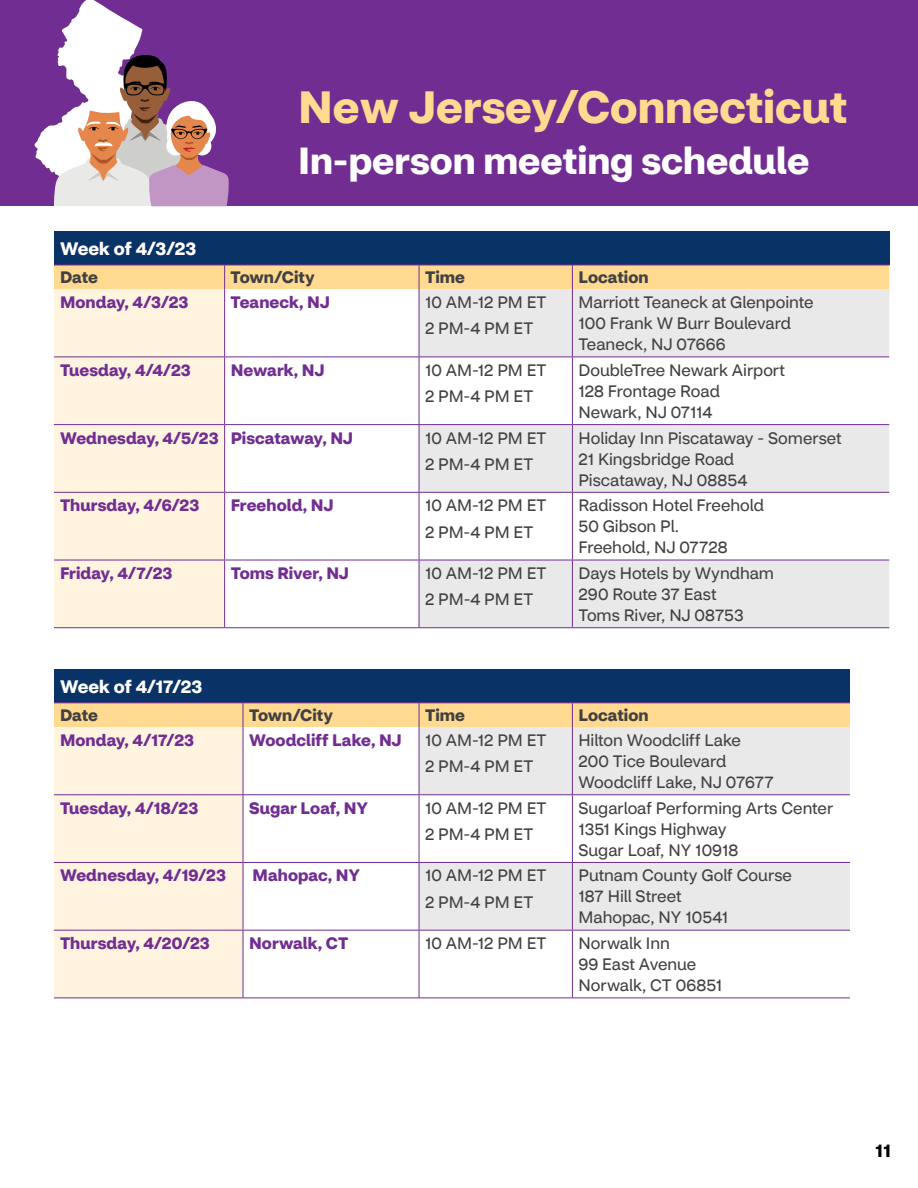
<style>
.page{position:relative;width:918px;height:1188px;background:#fff}
.page>*{position:absolute;margin:0;border:0;box-sizing:border-box;transform-origin:0 0}
.t1{font:700 45px "CVS Health Sans";color:#ffda90}
.t2{font:700 37.5px "CVS Health Sans";color:#fff}
.t3{font:700 18px "CVS Health Sans";color:#fff}
.t4{font:700 18px "CVS Health Sans";color:#000}
.t5{font:16.5px/21px "CVS Health Sans";color:#414042}
.t6{font:700 16.5px "CVS Health Sans";letter-spacing:.005em;color:#712d91}
.t7{font:700 16.5px "CVS Health Sans";color:#414042}
</style>
<div class="page">
<div style="left:0;top:0;width:918px;height:206px;background:#712d91"></div>
<svg style="left:35px;top:0;width:194px;height:206px"></svg>
<div style="left:54px;top:232px;width:835px;height:33px;background:#093266"></div>
<div style="left:54px;top:289px;width:170px;height:338px;background:#fff4e0"></div>
<svg style="left:225px;top:289px;width:194px;height:338px"></svg>
<svg style="left:420px;top:289px;width:469px;height:338px;fill:#e9e9ea"></svg>
<hr style="left:572px;top:289px;width:1px;height:68px;background:#712d91">
<hr style="left:419px;top:357px;width:153px;height:1px;background:#712d91">
<hr style="left:572px;top:357px;width:317px;height:1px;background:#712d91">
<hr style="left:572px;top:357px;width:1px;height:67px;background:#712d91">
<hr style="left:419px;top:424px;width:153px;height:1px;background:#712d91">
<hr style="left:572px;top:424px;width:317px;height:1px;background:#712d91">
<hr style="left:572px;top:425px;width:1px;height:67px;background:#712d91">
<hr style="left:419px;top:492px;width:153px;height:1px;background:#712d91">
<hr style="left:572px;top:492px;width:317px;height:1px;background:#712d91">
<hr style="left:572px;top:493px;width:1px;height:67px;background:#712d91">
<hr style="left:419px;top:560px;width:153px;height:1px;background:#712d91">
<hr style="left:572px;top:560px;width:317px;height:1px;background:#712d91">
<hr style="left:572px;top:560px;width:1px;height:67px;background:#712d91">
<hr style="left:419px;top:627px;width:153px;height:1px;background:#712d91">
<hr style="left:572px;top:627px;width:317px;height:1px;background:#712d91">
<div style="left:54px;top:265px;width:835px;height:24px;background:#ffda90"></div>
<hr style="left:224px;top:289px;width:1px;height:68px;background:#712d91">
<hr style="left:419px;top:289px;width:1px;height:68px;background:#712d91">
<hr style="left:224px;top:357px;width:1px;height:67px;background:#712d91">
<hr style="left:419px;top:357px;width:1px;height:67px;background:#712d91">
<hr style="left:224px;top:425px;width:1px;height:67px;background:#712d91">
<hr style="left:419px;top:425px;width:1px;height:67px;background:#712d91">
<hr style="left:224px;top:493px;width:1px;height:67px;background:#712d91">
<hr style="left:419px;top:493px;width:1px;height:67px;background:#712d91">
<hr style="left:224px;top:560px;width:1px;height:67px;background:#712d91">
<hr style="left:419px;top:560px;width:1px;height:67px;background:#712d91">
<hr style="left:54px;top:357px;width:171px;height:1px;background:#712d91">
<hr style="left:225px;top:357px;width:194px;height:1px;background:#712d91">
<hr style="left:54px;top:424px;width:171px;height:1px;background:#712d91">
<hr style="left:225px;top:424px;width:194px;height:1px;background:#712d91">
<hr style="left:54px;top:492px;width:171px;height:1px;background:#712d91">
<hr style="left:225px;top:492px;width:194px;height:1px;background:#712d91">
<hr style="left:54px;top:560px;width:171px;height:1px;background:#712d91">
<hr style="left:225px;top:560px;width:194px;height:1px;background:#712d91">
<hr style="left:54px;top:627px;width:171px;height:1px;background:#712d91">
<hr style="left:225px;top:627px;width:194px;height:1px;background:#712d91">
<div style="left:54px;top:670px;width:796px;height:33px;background:#093266"></div>
<div style="left:54px;top:727px;width:189px;height:271px;background:#fff4e0"></div>
<svg style="left:244px;top:727px;width:175px;height:271px"></svg>
<svg style="left:420px;top:727px;width:430px;height:203px;fill:#e9e9ea"></svg>
<div style="left:419px;top:862px;width:153px;height:68px;background:#e9e9ea"></div>
<hr style="left:572px;top:727px;width:1px;height:67px;background:#712d91">
<hr style="left:419px;top:794px;width:153px;height:1px;background:#712d91">
<hr style="left:572px;top:794px;width:278px;height:1px;background:#712d91">
<hr style="left:572px;top:795px;width:1px;height:67px;background:#712d91">
<hr style="left:572px;top:931px;width:1px;height:67px;background:#712d91">
<hr style="left:419px;top:998px;width:153px;height:1px;background:#712d91">
<hr style="left:572px;top:998px;width:278px;height:1px;background:#712d91">
<hr style="left:54px;top:702px;width:189px;height:1px;background:#712d91">
<hr style="left:243px;top:702px;width:176px;height:1px;background:#712d91">
<hr style="left:419px;top:702px;width:153px;height:1px;background:#712d91">
<hr style="left:572px;top:702px;width:278px;height:1px;background:#712d91">
<div style="left:54px;top:703px;width:796px;height:24px;background:#ffda90"></div>
<hr style="left:243px;top:727px;width:1px;height:67px;background:#712d91">
<hr style="left:419px;top:727px;width:1px;height:67px;background:#712d91">
<hr style="left:243px;top:795px;width:1px;height:67px;background:#712d91">
<hr style="left:419px;top:795px;width:1px;height:67px;background:#712d91">
<hr style="left:243px;top:863px;width:1px;height:67px;background:#712d91">
<hr style="left:243px;top:931px;width:1px;height:67px;background:#712d91">
<hr style="left:419px;top:931px;width:1px;height:67px;background:#712d91">
<hr style="left:54px;top:794px;width:189px;height:1px;background:#712d91">
<hr style="left:243px;top:794px;width:176px;height:1px;background:#712d91">
<hr style="left:54px;top:862px;width:189px;height:1px;background:#712d91">
<hr style="left:243px;top:862px;width:176px;height:1px;background:#712d91">
<hr style="left:54px;top:930px;width:189px;height:1px;background:#712d91">
<hr style="left:243px;top:930px;width:176px;height:1px;background:#712d91">
<hr style="left:54px;top:998px;width:189px;height:1px;background:#712d91">
<hr style="left:243px;top:998px;width:176px;height:1px;background:#712d91">
<hr style="left:419px;top:863px;width:1px;height:67px;background:#712d91">
<hr style="left:419px;top:862px;width:153px;height:1px;background:#712d91">
<hr style="left:572px;top:862px;width:278px;height:1px;background:#712d91">
<hr style="left:419px;top:930px;width:153px;height:1px;background:#712d91">
<hr style="left:572px;top:930px;width:278px;height:1px;background:#712d91">
<hr style="left:572px;top:863px;width:1px;height:67px;background:#712d91">
<h1 class="t1" style="left:298px;top:79px;width:551px">New Jersey/Connecticut</h1>
<h2 class="t2" style="left:298px;top:137px;width:513px">In-person meeting schedule</h2>
<p class="t3" style="left:60px;top:237px;width:138px">Week of 4/3/23</p>
<p class="t7" style="left:60px;top:267px;width:39px">Date</p>
<p class="t7" style="left:231px;top:267px;width:86px">Town/City</p>
<p class="t7" style="left:425px;top:267px;width:42px">Time</p>
<p class="t7" style="left:578px;top:267px;width:72px">Location</p>
<p class="t6" style="left:60px;top:292px;width:130px">Monday, 4/3/23</p>
<p class="t6" style="left:231px;top:292px;width:101px">Teaneck, NJ</p>
<p class="t5" style="left:425px;top:289px;width:123px;line-height:26.2px">10 AM-12 PM ET<br>2 PM-4 PM ET</p>
<p class="t5" style="left:578px;top:292px;width:237px">Marriott Teaneck at Glenpointe<br>100 Frank W Burr Boulevard<br>Teaneck, NJ 07666</p>
<p class="t6" style="left:60px;top:360px;width:132px">Tuesday, 4/4/23</p>
<p class="t6" style="left:231px;top:360px;width:95px">Newark, NJ</p>
<p class="t5" style="left:425px;top:357px;width:123px;line-height:26.2px">10 AM-12 PM ET<br>2 PM-4 PM ET</p>
<p class="t5" style="left:578px;top:360px;width:208px">DoubleTree Newark Airport<br>128 Frontage Road<br>Newark, NJ 07114</p>
<p class="t6" style="left:60px;top:427px;width:295px">Wednesday, 4/5/23 Piscataway, NJ</p>
<p class="t5" style="left:425px;top:425px;width:123px;line-height:26.2px">10 AM-12 PM ET<br>2 PM-4 PM ET</p>
<p class="t5" style="left:578px;top:427px;width:265px">Holiday Inn Piscataway - Somerset<br>21 Kingsbridge Road<br>Piscataway, NJ 08854</p>
<p class="t6" style="left:60px;top:495px;width:141px">Thursday, 4/6/23</p>
<p class="t6" style="left:231px;top:495px;width:104px">Freehold, NJ</p>
<p class="t5" style="left:425px;top:492px;width:123px;line-height:26.2px">10 AM-12 PM ET<br>2 PM-4 PM ET</p>
<p class="t5" style="left:578px;top:495px;width:187px">Radisson Hotel Freehold<br>50 Gibson Pl.<br>Freehold, NJ 07728</p>
<p class="t6" style="left:60px;top:563px;width:114px">Friday, 4/7/23</p>
<p class="t6" style="left:231px;top:563px;width:120px">Toms River, NJ</p>
<p class="t5" style="left:425px;top:560px;width:123px;line-height:26.2px">10 AM-12 PM ET<br>2 PM-4 PM ET</p>
<p class="t5" style="left:578px;top:563px;width:197px">Days Hotels by Wyndham<br>290 Route 37 East<br>Toms River, NJ 08753</p>
<p class="t3" style="left:60px;top:675px;width:144px">Week of 4/17/23</p>
<p class="t7" style="left:60px;top:705px;width:39px">Date</p>
<p class="t7" style="left:249px;top:705px;width:86px">Town/City</p>
<p class="t7" style="left:425px;top:705px;width:42px">Time</p>
<p class="t7" style="left:578px;top:705px;width:72px">Location</p>
<p class="t6" style="left:60px;top:730px;width:136px">Monday, 4/17/23</p>
<p class="t6" style="left:249px;top:730px;width:154px">Woodcliff Lake, NJ</p>
<p class="t5" style="left:425px;top:727px;width:123px;line-height:26.2px">10 AM-12 PM ET<br>2 PM-4 PM ET</p>
<p class="t5" style="left:578px;top:730px;width:197px">Hilton Woodcliff Lake<br>200 Tice Boulevard<br>Woodcliff Lake, NJ 07677</p>
<p class="t6" style="left:60px;top:798px;width:140px">Tuesday, 4/18/23</p>
<p class="t6" style="left:249px;top:798px;width:121px">Sugar Loaf, NY</p>
<p class="t5" style="left:425px;top:795px;width:123px;line-height:26.2px">10 AM-12 PM ET<br>2 PM-4 PM ET</p>
<p class="t5" style="left:578px;top:798px;width:256px">Sugarloaf Performing Arts Center<br>1351 Kings Highway<br>Sugar Loaf, NY 10918</p>
<p class="t6" style="left:60px;top:865px;width:167px">Wednesday, 4/19/23</p>
<p class="t6" style="left:253px;top:865px;width:109px">Mahopac, NY</p>
<p class="t5" style="left:425px;top:863px;width:123px;line-height:26.2px">10 AM-12 PM ET<br>2 PM-4 PM ET</p>
<p class="t5" style="left:578px;top:865px;width:215px">Putnam County Golf Course<br>187 Hill Street<br>Mahopac, NY 10541</p>
<p class="t6" style="left:60px;top:933px;width:151px">Thursday, 4/20/23</p>
<p class="t6" style="left:249px;top:933px;width:101px">Norwalk, CT</p>
<p class="t5" style="left:425px;top:933px;width:123px">10 AM-12 PM ET</p>
<p class="t5" style="left:578px;top:933px;width:145px">Norwalk Inn<br>99 East Avenue<br>Norwalk, CT 06851</p>
<p class="t4" style="left:875px;top:1140px;width:17px">11</p>
</div>
